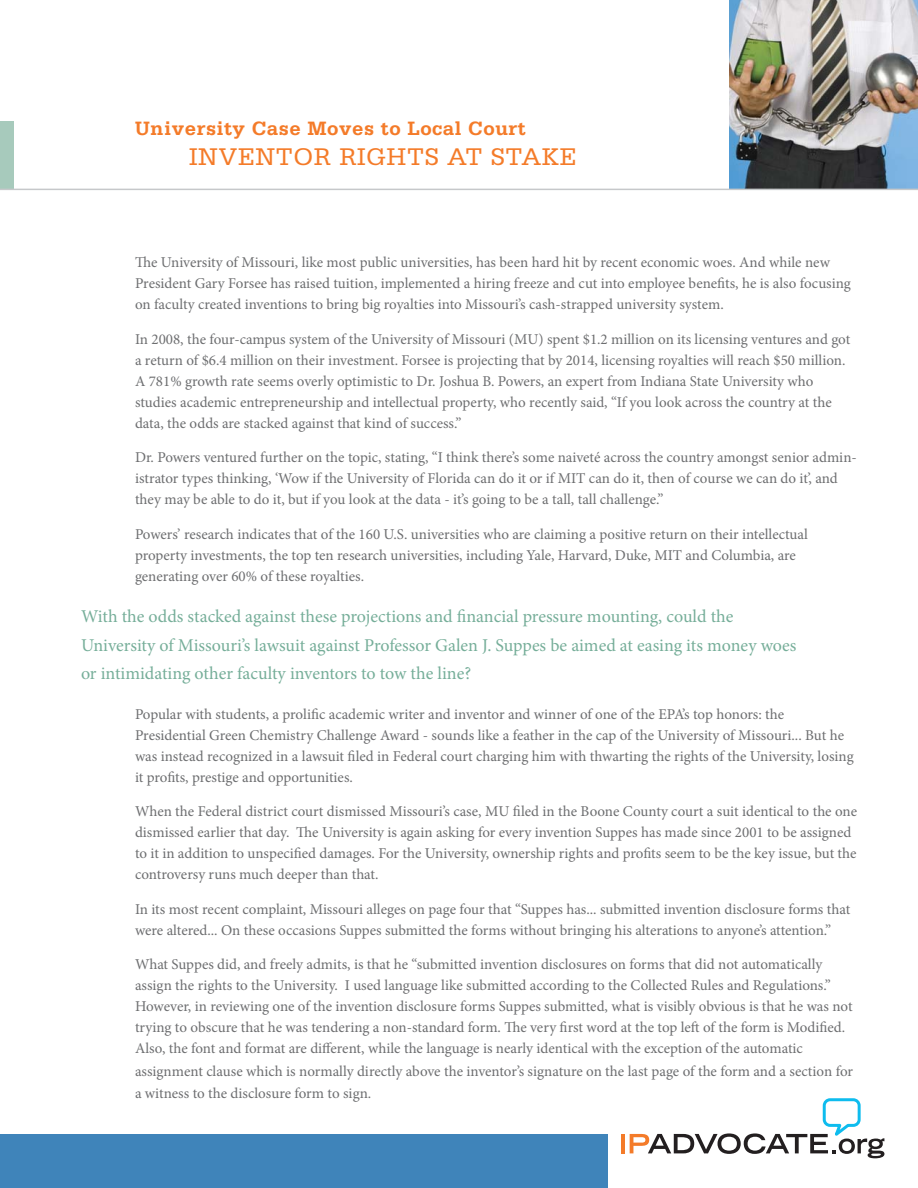
<style>
.page{position:relative;width:918px;height:1188px;background:#fff}
.page>*{position:absolute;margin:0;border:0;box-sizing:border-box;transform-origin:0 0}
.t1{font:25.5px "Serifa";letter-spacing:.025em;color:#f47b29}
.t2{font:700 20.4px "Serifa";letter-spacing:.025em;color:#f47b29}
.t3{font:18px/28.5px "Minion Pro";color:#76ae99}
.t4{font:15px/21px "Minion Pro";color:#6d6e70}
</style>
<div class="page">
<div style="left:0;top:1134px;width:608px;height:54px;background:#3f84ba"></div>
<hr style="left:621px;top:1134px;width:4px;height:19px;background:#f47b29">
<svg style="left:630px;top:1098px;width:254px;height:60px"></svg>
<img style="left:729px;top:0;width:189px;height:189px">
<div style="left:0;top:122px;width:14px;height:67px;background:#a7cabc"></div>
<hr style="left:0;top:189px;width:918px;height:1px;background:#c6c8ca">
<h2 class="t2" style="left:135px;top:121px;width:392px">University Case Moves to Local Court</h2>
<h1 class="t1" style="left:189px;top:148px;width:389px">INVENTOR RIGHTS AT STAKE</h1>
<p class="t4" style="left:135px;top:253px;width:717px">The University of Missouri, like most public universities, has been hard hit by recent economic woes. And while new<br>President Gary Forsee has raised tuition, implemented a hiring freeze and cut into employee benefits, he is also focusing on faculty created inventions to bring big royalties into Missouri’s cash-strapped university system.</p>
<p class="t4" style="left:135px;top:330px;width:717px">In 2008, the four-campus system of the University of Missouri (MU) spent $1.2 million on its licensing ventures and got a return of $6.4 million on their investment. Forsee is projecting that by 2014, licensing royalties will reach $50 million.<br>A 781% growth rate seems overly optimistic to Dr. Joshua B. Powers, an expert from Indiana State University who studies academic entrepreneurship and intellectual property, who recently said, “If you look across the country at the data, the odds are stacked against that kind of success.”</p>
<p class="t4" style="left:135px;top:448px;width:723px">Dr. Powers ventured further on the topic, stating, “I think there’s some naiveté across the country amongst senior admin&shy;istrator types thinking, ‘Wow if the University of Florida can do it or if MIT can do it, then of course we can do it’, and they may be able to do it, but if you look at the data - it’s going to be a tall, tall challenge.”</p>
<p class="t4" style="left:135px;top:525px;width:675px">Powers’ research indicates that of the 160 U.S. universities who are claiming a positive return on their intellectual property investments, the top ten research universities, including Yale, Harvard, Duke, MIT and Columbia, are generating over 60% of these royalties.</p>
<p class="t3" style="left:81px;top:604px;width:717px">With the odds stacked against these projections and financial pressure mounting, could the<br>University of Missouri’s lawsuit against Professor Galen J. Suppes be aimed at easing its money woes or intimidating other faculty inventors to tow the line?</p>
<p class="t4" style="left:135px;top:705px;width:720px">Popular with students, a prolific academic writer and inventor and winner of one of the EPA’s top honors: the Presidential Green Chemistry Challenge Award - sounds like a feather in the cap of the University of Missouri... But he was instead recognized in a lawsuit filed in Federal court charging him with thwarting the rights of the University, losing it profits, prestige and opportunities.</p>
<p class="t4" style="left:135px;top:802px;width:724px">When the Federal district court dismissed Missouri’s case, MU filed in the Boone County court a suit identical to the one dismissed earlier that day. The University is again asking for every invention Suppes has made since 2001 to be assigned to it in addition to unspecified damages. For the University, ownership rights and profits seem to be the key issue, but the controversy runs much deeper than that.</p>
<p class="t4" style="left:135px;top:900px;width:717px">In its most recent complaint, Missouri alleges on page four that “Suppes has... submitted invention disclosure forms that were altered... On these occasions Suppes submitted the forms without bringing his alterations to anyone’s attention.”</p>
<p class="t4" style="left:135px;top:955px;width:719px">What Suppes did, and freely admits, is that he “submitted invention disclosures on forms that did not automatically assign the rights to the University. I used language like submitted according to the Collected Rules and Regulations.” However, in reviewing one of the invention disclosure forms Suppes submitted, what is visibly obvious is that he was not trying to obscure that he was tendering a non-standard form. The very first word at the top left of the form is Modified.<br>Also, the font and format are different, while the language is nearly identical with the exception of the automatic</p>
<p class="t4" style="left:135px;top:1061px;width:720px;line-height:22.5px">assignment clause which is normally directly above the inventor’s signature on the last page of the form and a section for a witness to the disclosure form to sign.</p>
</div>
